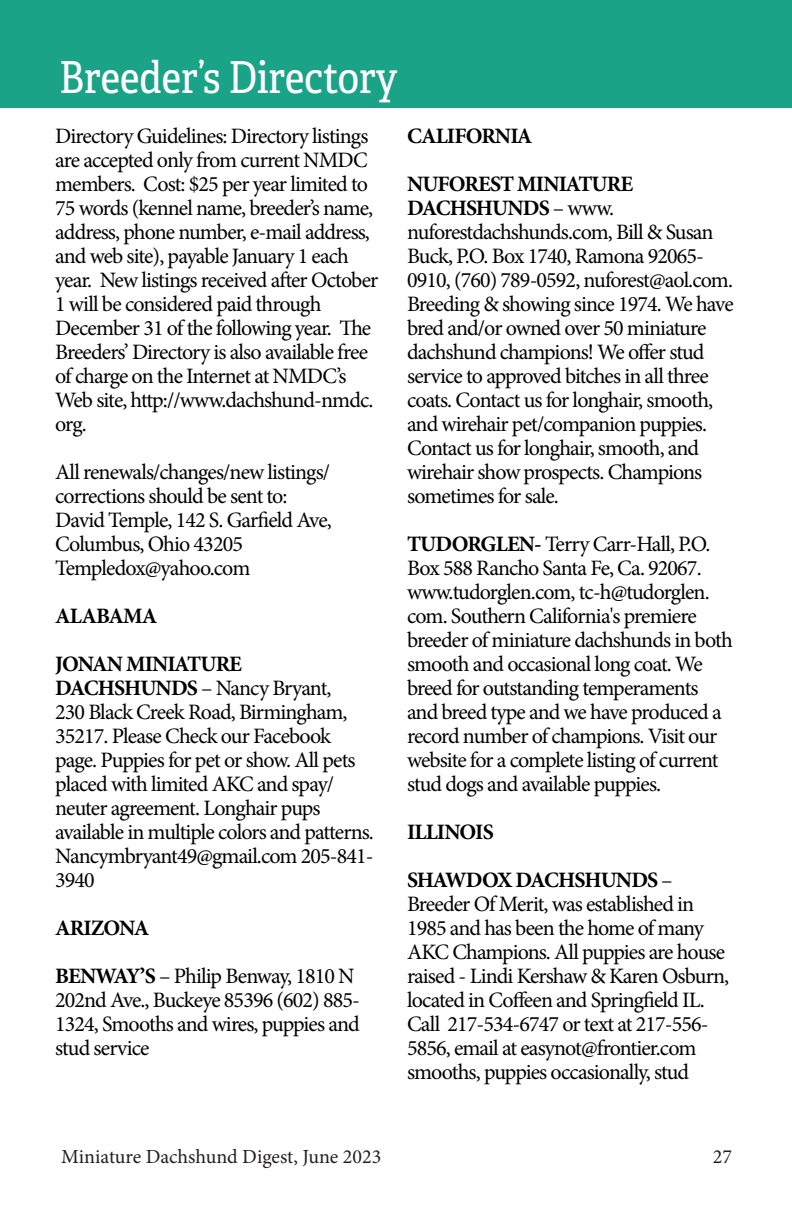
<style>
.page{position:relative;width:792px;height:1224px;background:#fff}
.page>*{position:absolute;margin:0;border:0;box-sizing:border-box;transform-origin:0 0}
.t1{font:44px "Adelle Condensed";color:#fff}
.t2{font:22px/24px "Minion Pro";letter-spacing:-.04em;color:#000}
.t3{font:700 22px/48px "Minion Pro";letter-spacing:-.04em;color:#000}
.t4{font:20px "Minion Pro";color:#231f20}
.s1{font-weight:700}
.s2{font-weight:400}
</style>
<div class="page">
<div style="left:0;top:0;width:792px;height:108px;background:#1ba388"></div>
<h1 class="t1" style="left:59px;top:46px;width:340px">Breeder’s Directory</h1>
<p class="t2" style="left:55px;top:124px;width:325px">Directory Guidelines: Directory listings are accepted only from current NMDC members. Cost: $25 per year limited to 75 words (kennel name, breeder’s name, address, phone number, e-mail address, and web site), payable January 1 each year. New listings received after October 1 will be considered paid through December 31 of the following year. The Breeders’ Directory is also available free of charge on the Internet at NMDC’s Web site, http://www.dachshund-nmdc. org.</p>
<p class="t2" style="left:55px;top:460px;width:278px">All renewals/changes/new listings/ corrections should be sent to:<br>David Temple, 142 S. Garfield Ave,<br>Columbus, Ohio 43205<br>Templedox@yahoo.com</p>
<p class="t3" style="left:55px;top:592px;width:188px">ALABAMA<br>JONAN MINIATURE</p>
<p class="t2" style="left:55px;top:676px;width:320px"><span class="s1">DACHSHUNDS</span> – Nancy Bryant,<br>230 Black Creek Road, Birmingham,<br>35217. Please Check our Facebook page. Puppies for pet or show. All pets placed with limited AKC and spay/ neuter agreement. Longhair pups available in multiple colors and patterns.<br>Nancymbryant49@gmail.com 205-841-<br>3940</p>
<p class="t2" style="left:55px;top:904px;width:301px;line-height:48px"><span class="s1">ARIZONA<br>BENWAY’S</span> – Philip Benway, 1810 N</p>
<p class="t2" style="left:55px;top:988px;width:306px;text-align:justify">202nd Ave., Buckeye 85396 (602) 885- 1324, Smooths and wires, puppies and stud service</p>
<p class="t3" style="left:407px;top:112px;width:228px">CALIFORNIA<br>NUFOREST MINIATURE</p>
<p class="t2" style="left:407px;top:196px;width:328px"><span class="s1">DACHSHUNDS</span> – www. nuforestdachshunds.com, Bill &amp; Susan Buck, P.O. Box 1740, Ramona 92065- 0910, (760) 789-0592, nuforest@aol.com.<br>Breeding &amp; showing since 1974. We have bred and/or owned over 50 miniature dachshund champions! We offer stud service to approved bitches in all three coats. Contact us for longhair, smooth, and wirehair pet/companion puppies.<br>Contact us for longhair, smooth, and wirehair show prospects. Champions sometimes for sale.</p>
<p class="t2" style="left:407px;top:532px;width:327px"><span class="s1">TUDORGLEN-</span> Terry Carr-Hall, P.O.<br>Box 588 Rancho Santa Fe, Ca. 92067. www.tudorglen.com, tc-h@tudorglen. com. Southern California's premiere breeder of miniature dachshunds in both smooth and occasional long coat. We breed for outstanding temperaments and breed type and we have produced a record number of champions. Visit our website for a complete listing of current stud dogs and available puppies.</p>
<p class="t3" style="left:407px;top:808px;width:267px">ILLINOIS<br>SHAWDOX DACHSHUNDS <span class="s2">–</span></p>
<p class="t2" style="left:407px;top:892px;width:324px">Breeder Of Merit, was established in 1985 and has been the home of many AKC Champions. All puppies are house raised - Lindi Kershaw &amp; Karen Osburn, located in Coffeen and Springfield IL.<br>Call 217-534-6747 or text at 217-556- 5856, email at easynot@frontier.com smooths, puppies occasionally, stud</p>
<p class="t4" style="left:61px;top:1143px;width:322px">Miniature Dachshund Digest, June 2023</p>
<p class="t4" style="left:713px;top:1143px;width:21px">27</p>
</div>
